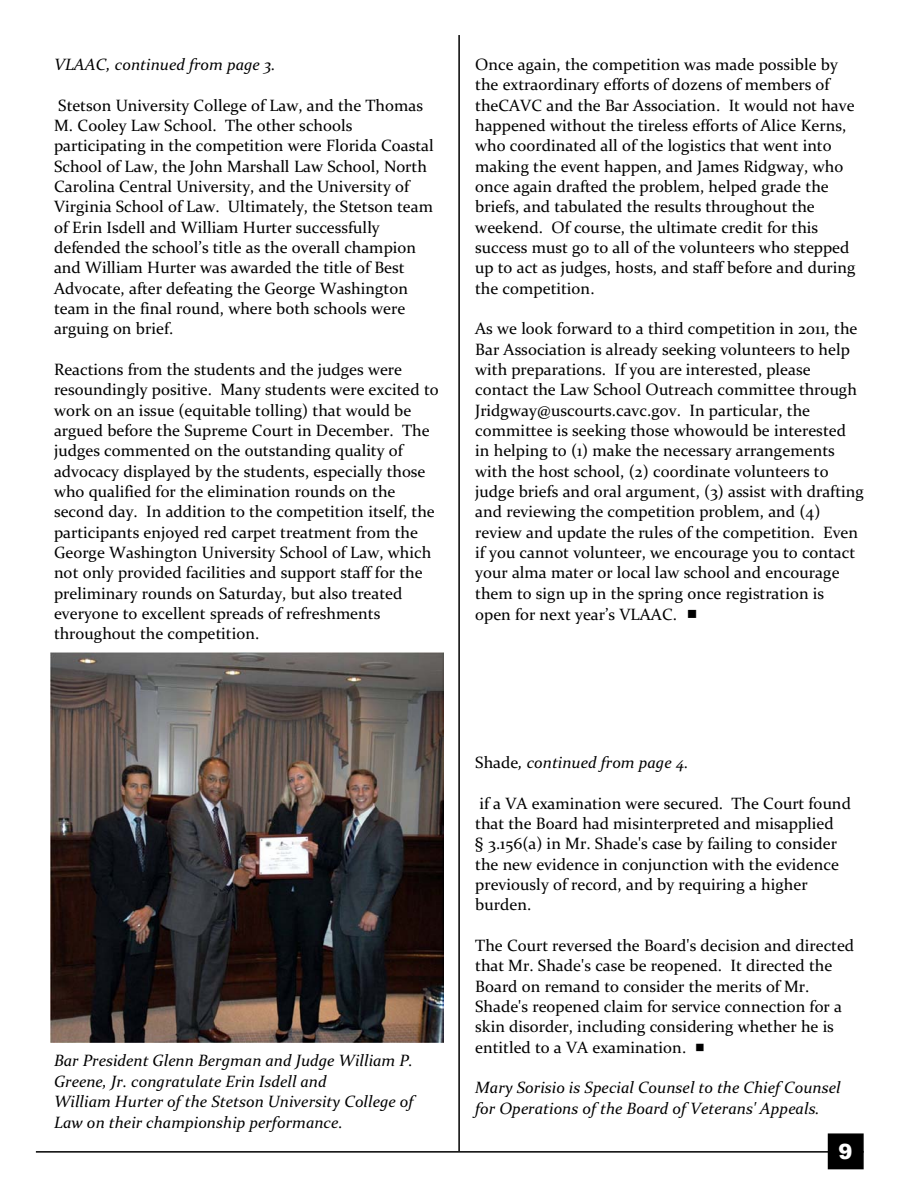
<style>
.page{position:relative;width:918px;height:1188px;background:#fff}
.page>*{position:absolute;margin:0;border:0;box-sizing:border-box;transform-origin:0 0}
.t1{font:900 21px "Arial";color:#fff}
.t2{font:16.5px/20.4px "Constantia";color:#000}
.t3{font:italic 16.5px/20.4px "Constantia";letter-spacing:.005em;color:#000}
.s1{font-style:normal}
</style>
<div class="page">
<hr style="left:458px;top:35px;width:2px;height:1116px;background:#000">
<hr style="left:36px;top:1151px;width:828px;height:2px;background:#000">
<div style="left:828px;top:1133px;width:36px;height:36px;background:#000;border:2px solid #000"></div>
<img style="left:50px;top:653px;width:394px;height:390px">
<p class="t3" style="left:54px;top:55px;width:223px">VLAAC, continued from page 3.</p>
<p class="t2" style="left:54px;top:96px;width:381px">Stetson University College of Law, and the Thomas M. Cooley Law School. The other schools participating in the competition were Florida Coastal School of Law, the John Marshall Law School, North Carolina Central University, and the University of Virginia School of Law. Ultimately, the Stetson team of Erin Isdell and William Hurter successfully defended the school’s title as the overall champion and William Hurter was awarded the title of Best Advocate, after defeating the George Washington team in the final round, where both schools were arguing on brief.</p>
<p class="t2" style="left:54px;top:361px;width:386px">Reactions from the students and the judges were resoundingly positive. Many students were excited to work on an issue (equitable tolling) that would be argued before the Supreme Court in December. The judges commented on the outstanding quality of advocacy displayed by the students, especially those who qualified for the elimination rounds on the second day. In addition to the competition itself, the participants enjoyed red carpet treatment from the George Washington University School of Law, which not only provided facilities and support staff for the preliminary rounds on Saturday, but also treated everyone to excellent spreads of refreshments throughout the competition.</p>
<p class="t2" style="left:475px;top:55px;width:382px">Once again, the competition was made possible by the extraordinary efforts of dozens of members of theCAVC and the Bar Association. It would not have happened without the tireless efforts of Alice Kerns, who coordinated all of the logistics that went into making the event happen, and James Ridgway, who once again drafted the problem, helped grade the briefs, and tabulated the results throughout the weekend. Of course, the ultimate credit for this success must go to all of the volunteers who stepped up to act as judges, hosts, and staff before and during the competition.</p>
<p class="t2" style="left:475px;top:320px;width:390px">As we look forward to a third competition in 2011, the Bar Association is already seeking volunteers to help with preparations. If you are interested, please contact the Law School Outreach committee through Jridgway@uscourts.cavc.gov. In particular, the committee is seeking those whowould be interested in helping to (1) make the necessary arrangements with the host school, (2) coordinate volunteers to judge briefs and oral argument, (3) assist with drafting and reviewing the competition problem, and (4) review and update the rules of the competition. Even if you cannot volunteer, we encourage you to contact your alma mater or local law school and encourage them to sign up in the spring once registration is open for next year’s VLAAC.</p>
<p class="t3" style="left:54px;top:1052px;width:361px">Bar President Glenn Bergman and Judge William P.<br>Greene, Jr. congratulate Erin Isdell and<br>William Hurter of the Stetson University College of Law on their championship performance.</p>
<p class="t3" style="left:475px;top:754px;width:215px"><span class="s1">Shade</span>, continued from page 4.</p>
<p class="t2" style="left:475px;top:794px;width:377px">if a VA examination were secured. The Court found that the Board had misinterpreted and misapplied<br>§ 3.156(a) in Mr. Shade's case by failing to consider the new evidence in conjunction with the evidence previously of record, and by requiring a higher burden.</p>
<p class="t2" style="left:475px;top:937px;width:381px">The Court reversed the Board's decision and directed that Mr. Shade's case be reopened. It directed the Board on remand to consider the merits of Mr.<br>Shade's reopened claim for service connection for a skin disorder, including considering whether he is entitled to a VA examination.</p>
<p class="t3" style="left:475px;top:1079px;width:367px">Mary Sorisio is Special Counsel to the Chief Counsel for Operations of the Board of Veterans' Appeals.</p>
<p class="t1" style="left:838px;top:1137px;width:16px">9</p>
</div>
